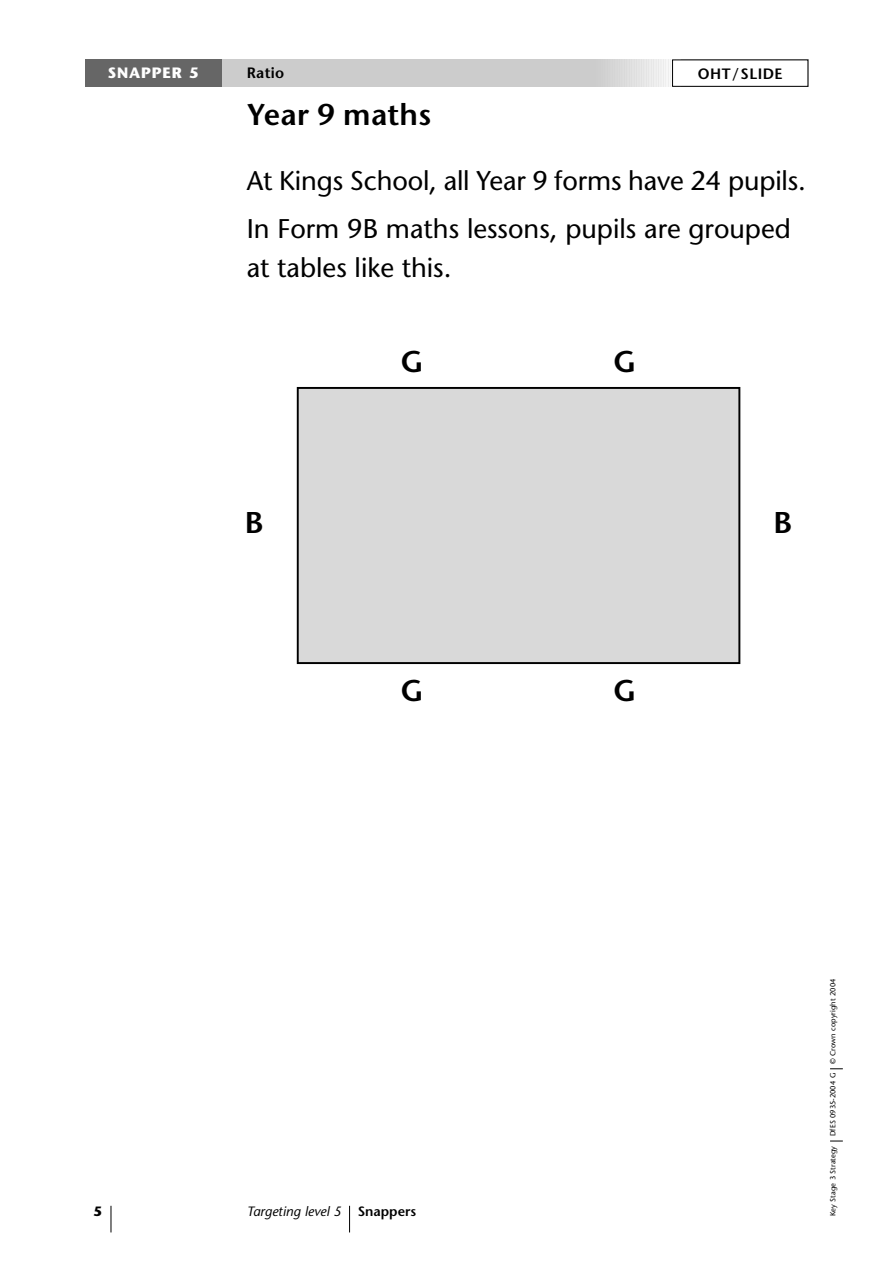
<style>
.page{position:relative;width:893px;height:1263px;background:#fff}
.page>*{position:absolute;margin:0;border:0;box-sizing:border-box;transform-origin:0 0}
.t1{font:600 30px "Stone Sans";letter-spacing:.01em;color:#000}
.t2{font:27px/48px "Stone Sans";color:#000}
.t3{font:600 15px "Stone Sans";letter-spacing:.035em;color:#000}
.t4{font:700 15px "Stone Sans";letter-spacing:.065em;color:#fff}
.t5{font:italic 13.5px "Stone Sans";color:#000}
.t6{font:700 13.5px "Stone Sans";color:#000}
.t7{font:7.5px "Stone Sans";letter-spacing:.005em;color:#000}
.s1{font-weight:600;font-style:normal}
</style>
<div class="page">
<div style="left:85px;top:60px;width:723px;height:27px;background:#ccc"></div>
<svg style="left:349px;top:1206px;width:1px;height:26px"></svg>
<svg style="left:830px;top:1068px;width:12px;height:1px"></svg>
<svg style="left:830px;top:1141px;width:12px;height:1px"></svg>
<svg style="left:111px;top:1206px;width:1px;height:26px"></svg>
<div style="left:85px;top:60px;width:136px;height:27px;background:#666"></div>
<svg style="left:613px;top:60px;width:59px;height:27px"></svg>
<div style="left:673px;top:60px;width:134px;height:26px;background:#fff"></div>
<div style="left:672px;top:60px;width:136px;height:27px;border:1px solid #000"></div>
<div style="left:299px;top:389px;width:439px;height:273px;background:#d9d9d9"></div>
<div style="left:297px;top:387px;width:443px;height:277px;border:2px solid #000"></div>
<p class="t3" style="left:247px;top:67px;width:39px">Ratio</p>
<p class="t4" style="left:108px;top:67px;width:92px">SNAPPER 5</p>
<p class="t3" style="left:697px;top:68px;width:86px">OHT/SLIDE</p>
<p class="t1" style="left:247px;top:103px;width:186px">Year 9 maths</p>
<p class="t2" style="left:247px;top:159px;width:560px">At Kings School, all Year 9 forms have 24 pupils.<br>In Form 9B maths lessons, pupils are grouped</p>
<p class="t2" style="left:247px;top:246px;width:206px">at tables like this.</p>
<p class="t1" style="left:401px;top:350px;width:24px">G</p>
<p class="t1" style="left:613px;top:350px;width:24px">G</p>
<p class="t1" style="left:245px;top:511px;width:20px">B</p>
<p class="t1" style="left:773px;top:511px;width:20px">B</p>
<p class="t1" style="left:401px;top:679px;width:24px">G</p>
<p class="t1" style="left:613px;top:679px;width:24px">G</p>
<p class="t6" style="left:94px;top:1206px;width:10px">5</p>
<p class="t5" style="left:247px;top:1206px;width:171px">Targeting level 5 <span class="s1">Snappers</span></p>
<p class="t7" style="left:830px;top:1136px;width:159px;rotate:-90deg">DfES 0935-2004 G © Crown copyright 2004</p>
<p class="t7" style="left:830px;top:1216px;width:72px;rotate:-90deg">Key Stage 3 Strategy</p>
</div>
